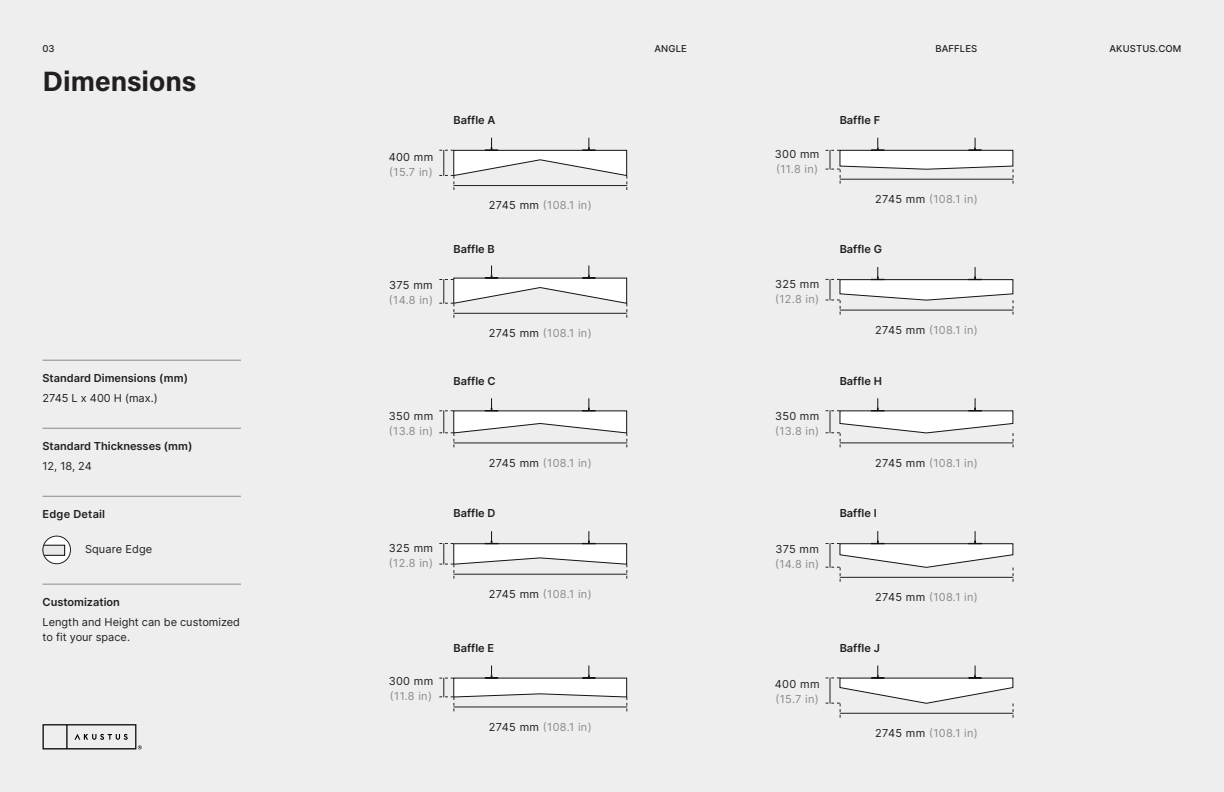
<style>
.page{position:relative;width:1224px;height:792px;background:#eee}
.page>*{position:absolute;margin:0;border:0;box-sizing:border-box;transform-origin:0 0}
.t1{font:700 28px "Acumin Pro";color:#231f20}
.t2{font:11px "Inter";letter-spacing:.03em;color:#8a8a8a}
.t3{font:11px/15px "Inter";color:#231f20}
.t4{font:600 11px "Inter";color:#231f20}
.t5{font:600 11px "Inter";letter-spacing:.02em;color:#231f20}
.t6{font:500 9.5px "Inter";letter-spacing:.01em;color:#231f20}
.s1{color:#231f20}
</style>
<div class="page">
<svg style="left:43px;top:724px;width:99px;height:25px"></svg>
<hr style="left:43px;top:584px;width:198px;height:1px;background:#8a8a8a">
<hr style="left:43px;top:496px;width:198px;height:1px;background:#8a8a8a">
<svg style="left:43px;top:536px;width:28px;height:28px"></svg>
<svg style="left:43px;top:545px;width:22px;height:11px"></svg>
<div style="left:43px;top:536px;width:28px;height:28px;border:1px solid #231f20;border-radius:50%"></div>
<hr style="left:43px;top:428px;width:198px;height:1px;background:#8a8a8a">
<hr style="left:43px;top:360px;width:198px;height:1px;background:#8a8a8a">
<svg style="left:439px;top:138px;width:188px;height:52px"></svg>
<svg style="left:439px;top:265px;width:188px;height:53px"></svg>
<svg style="left:439px;top:398px;width:188px;height:49px"></svg>
<svg style="left:439px;top:531px;width:188px;height:48px"></svg>
<svg style="left:439px;top:665px;width:188px;height:46px"></svg>
<svg style="left:826px;top:138px;width:188px;height:46px"></svg>
<svg style="left:826px;top:267px;width:188px;height:48px"></svg>
<svg style="left:826px;top:398px;width:188px;height:49px"></svg>
<svg style="left:826px;top:531px;width:188px;height:51px"></svg>
<svg style="left:826px;top:665px;width:188px;height:53px"></svg>
<p class="t6" style="left:43px;top:41px;width:14px">03</p>
<h1 class="t1" style="left:43px;top:62px;width:155px">Dimensions</h1>
<p class="t4" style="left:43px;top:370px;width:147px">Standard Dimensions (mm)</p>
<p class="t3" style="left:43px;top:390px;width:117px">2745 L x 400 H (max.)</p>
<p class="t4" style="left:43px;top:438px;width:151px">Standard Thicknesses (mm)</p>
<p class="t3" style="left:43px;top:458px;width:51px">12, 18, 24</p>
<p class="t5" style="left:43px;top:506px;width:64px">Edge Detail</p>
<p class="t3" style="left:85px;top:542px;width:69px">Square Edge</p>
<p class="t4" style="left:43px;top:594px;width:79px">Customization</p>
<p class="t3" style="left:43px;top:614px;width:199px">Length and Height can be customized to fit your space.</p>
<p class="t6" style="left:655px;top:41px;width:34px">ANGLE</p>
<p class="t6" style="left:935px;top:41px;width:43px">BAFFLES</p>
<p class="t6" style="left:1110px;top:41px;width:73px">AKUSTUS.COM</p>
<p class="t4" style="left:454px;top:112px;width:43px">Baffle A</p>
<p class="t4" style="left:840px;top:112px;width:42px">Baffle F</p>
<p class="t3" style="left:389px;top:149px;width:46px">400 mm</p>
<p class="t2" style="left:389px;top:164px;width:45px">(15.7 in)</p>
<p class="t3" style="left:775px;top:146px;width:46px">300 mm</p>
<p class="t2" style="left:776px;top:161px;width:44px">(11.8 in)</p>
<p class="t2" style="left:489px;top:197px;width:104px"><span class="s1">2745 mm</span> (108.1 in)</p>
<p class="t2" style="left:875px;top:191px;width:104px"><span class="s1">2745 mm</span> (108.1 in)</p>
<p class="t4" style="left:454px;top:241px;width:43px">Baffle B</p>
<p class="t4" style="left:840px;top:241px;width:44px">Baffle G</p>
<p class="t3" style="left:389px;top:277px;width:45px">375 mm</p>
<p class="t2" style="left:389px;top:292px;width:46px">(14.8 in)</p>
<p class="t3" style="left:775px;top:276px;width:46px">325 mm</p>
<p class="t2" style="left:775px;top:291px;width:46px">(12.8 in)</p>
<p class="t2" style="left:489px;top:325px;width:104px"><span class="s1">2745 mm</span> (108.1 in)</p>
<p class="t2" style="left:875px;top:322px;width:104px"><span class="s1">2745 mm</span> (108.1 in)</p>
<p class="t4" style="left:454px;top:372px;width:44px">Baffle C</p>
<p class="t4" style="left:840px;top:372px;width:44px">Baffle H</p>
<p class="t3" style="left:389px;top:408px;width:46px">350 mm</p>
<p class="t2" style="left:389px;top:423px;width:46px">(13.8 in)</p>
<p class="t3" style="left:775px;top:408px;width:46px">350 mm</p>
<p class="t2" style="left:775px;top:423px;width:46px">(13.8 in)</p>
<p class="t2" style="left:489px;top:455px;width:104px"><span class="s1">2745 mm</span> (108.1 in)</p>
<p class="t2" style="left:875px;top:455px;width:104px"><span class="s1">2745 mm</span> (108.1 in)</p>
<p class="t4" style="left:454px;top:505px;width:43px">Baffle D</p>
<p class="t4" style="left:840px;top:505px;width:38px">Baffle I</p>
<p class="t3" style="left:389px;top:540px;width:46px">325 mm</p>
<p class="t2" style="left:389px;top:555px;width:46px">(12.8 in)</p>
<p class="t3" style="left:775px;top:541px;width:45px">375 mm</p>
<p class="t2" style="left:775px;top:556px;width:46px">(14.8 in)</p>
<p class="t2" style="left:489px;top:586px;width:104px"><span class="s1">2745 mm</span> (108.1 in)</p>
<p class="t2" style="left:875px;top:589px;width:104px"><span class="s1">2745 mm</span> (108.1 in)</p>
<p class="t4" style="left:454px;top:640px;width:42px">Baffle E</p>
<p class="t4" style="left:840px;top:640px;width:42px">Baffle J</p>
<p class="t3" style="left:389px;top:674px;width:46px">300 mm</p>
<p class="t2" style="left:390px;top:688px;width:44px">(11.8 in)</p>
<p class="t3" style="left:775px;top:677px;width:46px">400 mm</p>
<p class="t2" style="left:776px;top:691px;width:45px">(15.7 in)</p>
<p class="t2" style="left:489px;top:719px;width:104px"><span class="s1">2745 mm</span> (108.1 in)</p>
<p class="t2" style="left:875px;top:725px;width:104px"><span class="s1">2745 mm</span> (108.1 in)</p>
</div>
